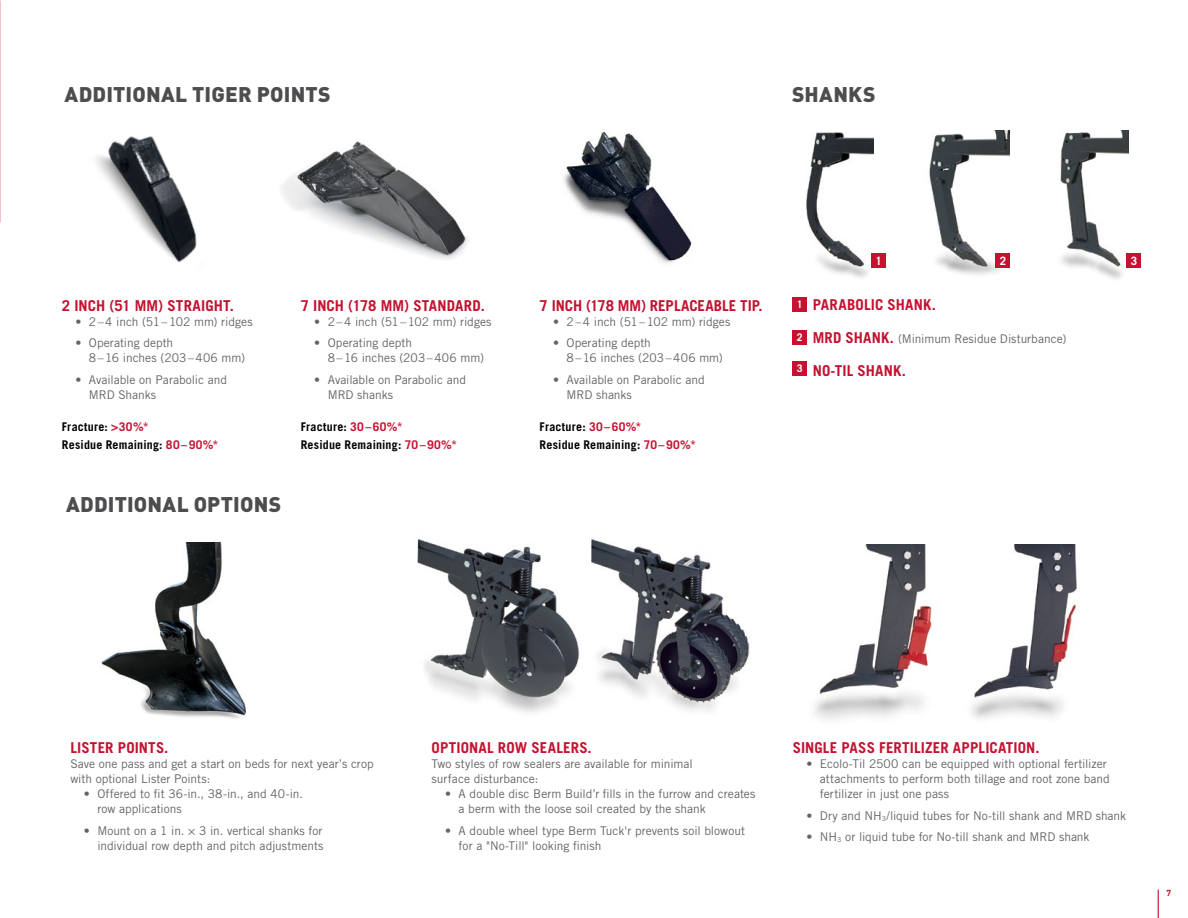
<style>
.page{position:relative;width:1188px;height:918px;background:#fff}
.page>*{position:absolute;margin:0;border:0;box-sizing:border-box;transform-origin:0 0}
.t1{font:900 21px "DINOT";letter-spacing:.01em;color:#4d4d4f}
.t2{font:700 15px "Trade Gothic LT Std";letter-spacing:.005em;color:#c41230}
.t3{font:12px/15px "Trade Gothic LT Std";color:#636466}
.t4{font:700 12px/18px "Trade Gothic LT Std";letter-spacing:.015em;color:#000}
.t5{font:700 11.55px "Trade Gothic LT Std";color:#fff}
.t6{font:700 10.5px "Trade Gothic LT Std";color:#fff}
.t7{font:700 8.7px "DINOT";color:#c41230}
.s1{color:#c41230}
.s2{font-weight:700;font-size:15px;color:#c41230}
</style>
<div class="page">
<img style="left:96px;top:136px;width:101px;height:127px">
<img style="left:101px;top:543px;width:145px;height:176px">
<img style="left:563px;top:131px;width:129px;height:133px">
<img style="left:417px;top:539px;width:162px;height:174px">
<img style="left:591px;top:539px;width:159px;height:172px">
<img style="left:972px;top:544px;width:105px;height:175px">
<img style="left:814px;top:544px;width:118px;height:176px">
<img style="left:281px;top:141px;width:187px;height:119px">
<img style="left:806px;top:132px;width:67px;height:146px">
<img style="left:929px;top:131px;width:81px;height:144px">
<img style="left:1060px;top:131px;width:69px;height:148px">
<svg style="left:1158px;top:890px;width:1px;height:28px"></svg>
<div style="left:793px;top:297px;width:14px;height:14px;background:#c41230"></div>
<div style="left:793px;top:330px;width:14px;height:14px;background:#c41230"></div>
<div style="left:793px;top:361px;width:14px;height:14px;background:#c41230"></div>
<div style="left:872px;top:254px;width:14px;height:14px;background:#c41230"></div>
<div style="left:996px;top:254px;width:14px;height:14px;background:#c41230"></div>
<div style="left:1127px;top:254px;width:14px;height:14px;background:#c41230"></div>
<h1 class="t1" style="left:65px;top:81px;width:267px">ADDITIONAL TIGER POINTS</h1>
<h1 class="t1" style="left:792px;top:81px;width:85px">SHANKS</h1>
<p class="t2" style="left:62px;top:296px;width:174px">2 INCH (51 MM) STRAIGHT.</p>
<p class="t3" style="left:75px;top:314px;width:179px">• 2–4 inch (51–102 mm) ridges</p>
<p class="t3" style="left:89px;top:336px;width:158px;text-indent:-14px">• Operating depth<br>8–16 inches (203–406 mm)</p>
<p class="t3" style="left:89px;top:372px;width:140px;text-indent:-14px">• Available on Parabolic and<br>MRD Shanks</p>
<p class="t4" style="left:62px;top:417px;width:158px">Fracture: <span class="s1">&gt;30%*<br></span>Residue Remaining: <span class="s1">80–90%*</span></p>
<h1 class="t1" style="left:66px;top:490px;width:217px">ADDITIONAL OPTIONS</h1>
<p class="t2" style="left:301px;top:296px;width:186px">7 INCH (178 MM) STANDARD.</p>
<p class="t3" style="left:314px;top:314px;width:179px">• 2–4 inch (51–102 mm) ridges</p>
<p class="t3" style="left:328px;top:336px;width:158px;text-indent:-14px">• Operating depth<br>8–16 inches (203–406 mm)</p>
<p class="t3" style="left:328px;top:372px;width:140px;text-indent:-14px">• Available on Parabolic and<br>MRD shanks</p>
<p class="t4" style="left:301px;top:417px;width:158px">Fracture: <span class="s1">30–60%*<br></span>Residue Remaining: <span class="s1">70–90%*</span></p>
<p class="t2" style="left:540px;top:296px;width:225px">7 INCH (178 MM) REPLACEABLE TIP.</p>
<p class="t3" style="left:553px;top:314px;width:179px">• 2–4 inch (51–102 mm) ridges</p>
<p class="t3" style="left:567px;top:336px;width:158px;text-indent:-14px">• Operating depth<br>8–16 inches (203–406 mm)</p>
<p class="t3" style="left:567px;top:372px;width:140px;text-indent:-14px">• Available on Parabolic and<br>MRD shanks</p>
<p class="t4" style="left:540px;top:417px;width:158px">Fracture: <span class="s1">30–60%*<br></span>Residue Remaining: <span class="s1">70–90%*</span></p>
<p class="t5" style="left:875px;top:254px;width:8px">1</p>
<p class="t5" style="left:1000px;top:254px;width:8px">2</p>
<p class="t5" style="left:1131px;top:254px;width:8px">3</p>
<p class="t6" style="left:797px;top:298px;width:7px">1</p>
<p class="t6" style="left:797px;top:331px;width:7px">2</p>
<p class="t6" style="left:797px;top:362px;width:7px">3</p>
<p class="t2" style="left:813px;top:295px;width:125px">PARABOLIC SHANK.</p>
<p class="t3" style="left:813px;top:331px;width:255px"><span class="s2">MRD SHANK.</span> (Minimum Residue Disturbance)</p>
<p class="t2" style="left:813px;top:361px;width:95px">NO-TIL SHANK.</p>
<p class="t2" style="left:70px;top:738px;width:100px">LISTER POINTS.</p>
<p class="t3" style="left:70px;top:756px;width:305px">Save one pass and get a start on beds for next year’s crop with optional Lister Points:</p>
<p class="t3" style="left:97px;top:786px;width:207px;text-indent:-14px">• Offered to fit 36-in., 38-in., and 40-in. row applications</p>
<p class="t3" style="left:84px;top:823px;width:241px;text-align:right">• Mount on a 1 in. × 3 in. vertical shanks for individual row depth and pitch adjustments</p>
<p class="t2" style="left:432px;top:738px;width:162px">OPTIONAL ROW SEALERS.</p>
<p class="t3" style="left:432px;top:756px;width:263px">Two styles of row sealers are available for minimal surface disturbance:</p>
<p class="t3" style="left:459px;top:786px;width:298px;text-indent:-14px">• A double disc Berm Build’r fills in the furrow and creates a berm with the loose soil created by the shank</p>
<p class="t3" style="left:459px;top:823px;width:288px;text-indent:-14px">• A double wheel type Berm Tuck'r prevents soil blowout for a "No-Till" looking finish</p>
<p class="t2" style="left:793px;top:738px;width:248px">SINGLE PASS FERTILIZER APPLICATION.</p>
<p class="t3" style="left:820px;top:756px;width:291px;text-indent:-14px">• Ecolo-Til 2500 can be equipped with optional fertilizer attachments to perform both tillage and root zone band fertilizer in just one pass</p>
<p class="t3" style="left:806px;top:808px;width:321px">• Dry and NH<sub>3</sub>/liquid tubes for No-till shank and MRD shank</p>
<p class="t3" style="left:806px;top:829px;width:285px">• NH<sub>3</sub> or liquid tube for No-till shank and MRD shank</p>
<p class="t7" style="left:1167px;top:887px;width:6px">7</p>
</div>
